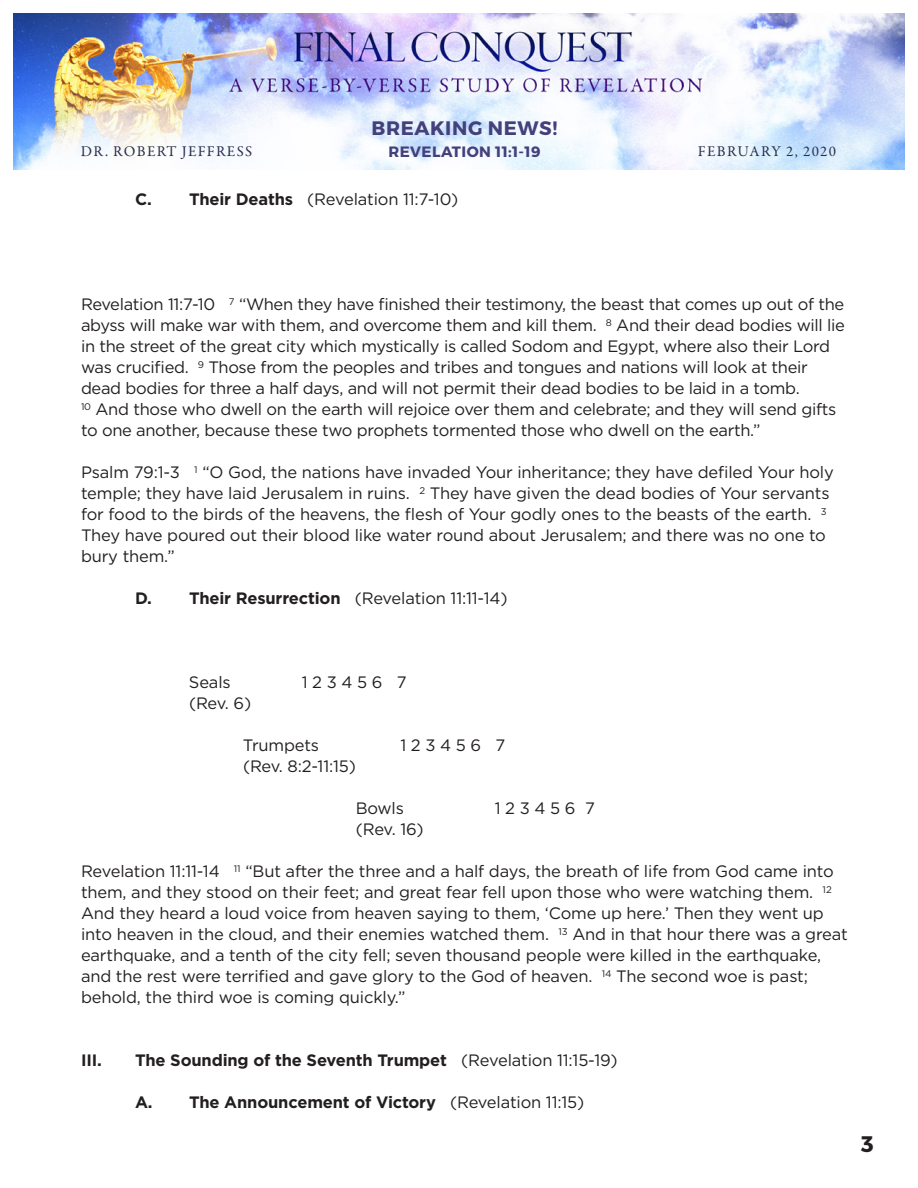
<style>
.page{position:relative;width:918px;height:1188px;background:#fff}
.page>*{position:absolute;margin:0;border:0;box-sizing:border-box;transform-origin:0 0}
.t1{font:700 22.5px "Montserrat";color:#231f20}
.t2{font:700 19.5px "Montserrat";letter-spacing:.03em;color:#44407c}
.t3{font:16.5px/21px "Gotham";letter-spacing:-.02em;color:#231f20}
.t4{font:700 16.5px "Gotham";letter-spacing:-.01em;color:#231f20}
.t5{font:15px "Garamond Premr Pro";letter-spacing:.085em;color:#282d4a}
.t6{font:700 15px "Montserrat";letter-spacing:.03em;color:#44407c}
.s1{font-weight:700}
.s2{font-weight:400}
</style>
<div class="page">
<img style="left:14px;top:14px;width:890px;height:156px">
<p class="t2" style="left:372px;top:116px;width:187px">BREAKING NEWS!</p>
<p class="t6" style="left:388px;top:142px;width:154px">REVELATION 11:1-19</p>
<p class="t5" style="left:81px;top:143px;width:173px">DR. ROBERT JEFFRESS</p>
<p class="t5" style="left:698px;top:143px;width:140px">FEBRUARY 2, 2020</p>
<p class="t3" style="left:135px;top:189px;width:325px"><span class="s1">C. Their Deaths</span> (Revelation 11:7-10)</p>
<p class="t3" style="left:81px;top:294px;width:766px">Revelation 11:7-10 <sup>7</sup> “When they have finished their testimony, the beast that comes up out of the abyss will make war with them, and overcome them and kill them. <sup>8</sup> And their dead bodies will lie in the street of the great city which mystically is called Sodom and Egypt, where also their Lord was crucified. <sup>9</sup> Those from the peoples and tribes and tongues and nations will look at their dead bodies for three a half days, and will not permit their dead bodies to be laid in a tomb.</p>
<p class="t3" style="left:81px;top:399px;width:757px"><sup>10</sup> And those who dwell on the earth will rejoice over them and celebrate; and they will send gifts to one another, because these two prophets tormented those who dwell on the earth.”</p>
<p class="t3" style="left:81px;top:462px;width:754px">Psalm 79:1-3 <sup>1</sup> “O God, the nations have invaded Your inheritance; they have defiled Your holy temple; they have laid Jerusalem in ruins. <sup>2</sup> They have given the dead bodies of Your servants for food to the birds of the heavens, the flesh of Your godly ones to the beasts of the earth. <sup>3<br></sup>They have poured out their blood like water round about Jerusalem; and there was no one to bury them.”</p>
<p class="t3" style="left:135px;top:588px;width:374px"><span class="s1">D. Their Resurrection</span> (Revelation 11:11-14)</p>
<p class="t3" style="left:189px;top:672px;width:43px">Seals</p>
<p class="t3" style="left:302px;top:672px;width:106px">1 2 3 4 5 6 7</p>
<p class="t3" style="left:189px;top:693px;width:64px">(Rev. 6)</p>
<p class="t3" style="left:243px;top:735px;width:78px">Trumpets</p>
<p class="t3" style="left:400px;top:735px;width:106px">1 2 3 4 5 6 7</p>
<p class="t3" style="left:243px;top:756px;width:114px">(Rev. 8:2-11:15)</p>
<p class="t3" style="left:356px;top:798px;width:50px">Bowls</p>
<p class="t3" style="left:495px;top:798px;width:102px">1 2 3 4 5 6 7</p>
<p class="t3" style="left:356px;top:819px;width:69px">(Rev. 16)</p>
<p class="t3" style="left:81px;top:861px;width:768px">Revelation 11:11-14 <sup>11</sup> “But after the three and a half days, the breath of life from God came into them, and they stood on their feet; and great fear fell upon those who were watching them. <sup>12<br></sup>And they heard a loud voice from heaven saying to them, ‘Come up here.’ Then they went up into heaven in the cloud, and their enemies watched them. <sup>13</sup> And in that hour there was a great earthquake, and a tenth of the city fell; seven thousand people were killed in the earthquake, and the rest were terrified and gave glory to the God of heaven. <sup>14</sup> The second woe is past; behold, the third woe is coming quickly.”</p>
<p class="t4" style="left:81px;top:1049px;width:22px">III.</p>
<p class="t4" style="left:135px;top:1049px;width:484px">The Sounding of the Seventh Trumpet <span class="s2">(Revelation 11:15-19)</span></p>
<p class="t4" style="left:135px;top:1091px;width:451px">A. The Announcement of Victory <span class="s2">(Revelation 11:15)</span></p>
<p class="t1" style="left:861px;top:1130px;width:14px">3</p>
</div>
